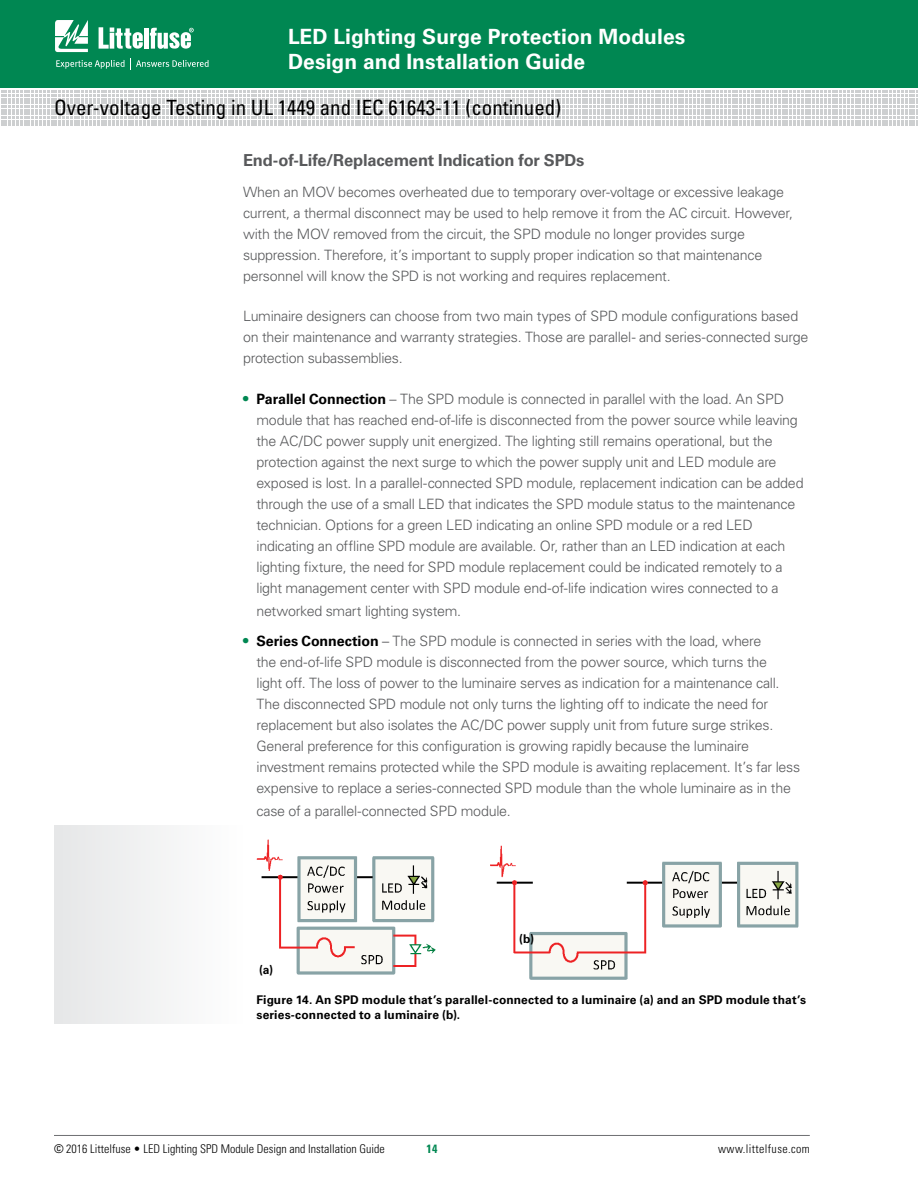
<style>
.page{position:relative;width:918px;height:1188px;background:#fff}
.page>*{position:absolute;margin:0;border:0;box-sizing:border-box;transform-origin:0 0}
.t1{font:700 21px/25.2px "Univers LT Std";letter-spacing:.005em;color:#fff}
.t2{font:condensed 21px "Univers LT Std";color:#000}
.t3{font:700 16.5px "Univers LT Std";letter-spacing:-.01em;color:#58595b}
.t4{font:300 14.25px/21px "Univers LT Std";letter-spacing:-.02em;color:#58595b}
.t5{font:700 12px/15px "Univers LT Std";letter-spacing:.01em;color:#000}
.t6{font:300 condensed 12px "Univers LT Std";color:#000}
.t7{font:300 condensed 12px "Univers LT Std";letter-spacing:.03em;color:#000}
.t8{font:700 condensed 12px "Univers LT Std";color:#008752}
.s1{font-weight:700;font-size:15px;color:#008752}
.s2{font-weight:700;color:#000}
.s3{font-weight:400}
</style>
<div class="page">
<div style="left:0;top:0;width:918px;height:88px;background:#008752"></div>
<svg style="left:1px;top:91px;width:917px;height:35px"></svg>
<svg style="left:55px;top:20px;width:33px;height:32px"></svg>
<hr style="left:144px;top:28px;width:4px;height:21px;background:#fff">
<svg style="left:150px;top:28px;width:44px;height:21px"></svg>
<svg style="left:99px;top:27px;width:44px;height:22px"></svg>
<svg style="left:56px;top:58px;width:153px;height:11px"></svg>
<hr style="left:54px;top:1135px;width:756px;height:1px;background:#6d6e71">
<img style="left:256px;top:839px;width:180px;height:136px">
<img style="left:490px;top:845px;width:309px;height:135px">
<div style="left:54px;top:825px;width:189px;height:199px;background:#f2f2f3"></div>
<h1 class="t1" style="left:288px;top:24px;width:399px">LED Lighting Surge Protection Modules<br>Design and Installation Guide</h1>
<h1 class="t2" style="left:54px;top:94px;width:509px">Over-voltage Testing in UL 1449 and IEC 61643-11 (continued)</h1>
<p class="t3" style="left:243px;top:151px;width:343px">End-of-Life/Replacement Indication for SPDs</p>
<p class="t4" style="left:243px;top:181px;width:552px">When an MOV becomes overheated due to temporary over-voltage or excessive leakage current, a thermal disconnect may be used to help remove it from the AC circuit. However, with the MOV removed from the circuit, the SPD module no longer provides surge suppression. Therefore, it’s important to supply proper indication so that maintenance personnel will know the SPD is not working and requires replacement.</p>
<p class="t4" style="left:243px;top:306px;width:567px">Luminaire designers can choose from two main types of SPD module configurations based on their maintenance and warranty strategies. Those are parallel- and series-connected surge protection subassemblies.</p>
<p class="t4" style="left:256px;top:388px;width:549px;text-indent:-14px"><span class="s1">•</span> <span class="s2">Parallel Connection</span> – The SPD module is connected in parallel with the load. An SPD module that has reached end-of-life is disconnected from the power source while leaving the AC/DC power supply unit energized. The lighting still remains operational, but the protection against the next surge to which the power supply unit and LED module are exposed is lost. In a parallel-connected SPD module, replacement indication can be added through the use of a small LED that indicates the SPD module status to the maintenance technician. Options for a green LED indicating an online SPD module or a red LED indicating an offline SPD module are available. Or, rather than an LED indication at each lighting fixture, the need for SPD module replacement could be indicated remotely to a light management center with SPD module end-of-life indication wires connected to a</p>
<p class="t4" style="left:256px;top:600px;width:206px">networked smart lighting system.</p>
<p class="t4" style="left:256px;top:631px;width:545px;text-indent:-14px"><span class="s1">•</span> <span class="s2">Series Connection</span> – The SPD module is connected in series with the load, where<br>the end-of-life SPD module is disconnected from the power source, which turns the<br>light off. The loss of power to the luminaire serves as indication for a maintenance call.<br>The disconnected SPD module not only turns the lighting off to indicate the need for replacement but also isolates the AC/DC power supply unit from future surge strikes.<br>General preference for this configuration is growing rapidly because the luminaire investment remains protected while the SPD module is awaiting replacement. It’s far less expensive to replace a series-connected SPD module than the whole luminaire as in the</p>
<p class="t4" style="left:256px;top:800px;width:256px">case of a parallel-connected SPD module.</p>
<p class="t5" style="left:259px;top:962px;width:16px">(a)</p>
<p class="t5" style="left:519px;top:931px;width:16px">(b)</p>
<p class="t5" style="left:256px;top:992px;width:551px">Figure 14. An SPD module that’s parallel-connected to a luminaire (a) and an SPD module that’s series-connected to a luminaire (b).</p>
<p class="t6" style="left:54px;top:1142px;width:332px"><span class="s3">©</span> 2016 Littelfuse • LED Lighting SPD Module Design and Installation Guide</p>
<p class="t7" style="left:718px;top:1142px;width:93px">www.littelfuse.com</p>
<p class="t8" style="left:426px;top:1142px;width:13px">14</p>
</div>
